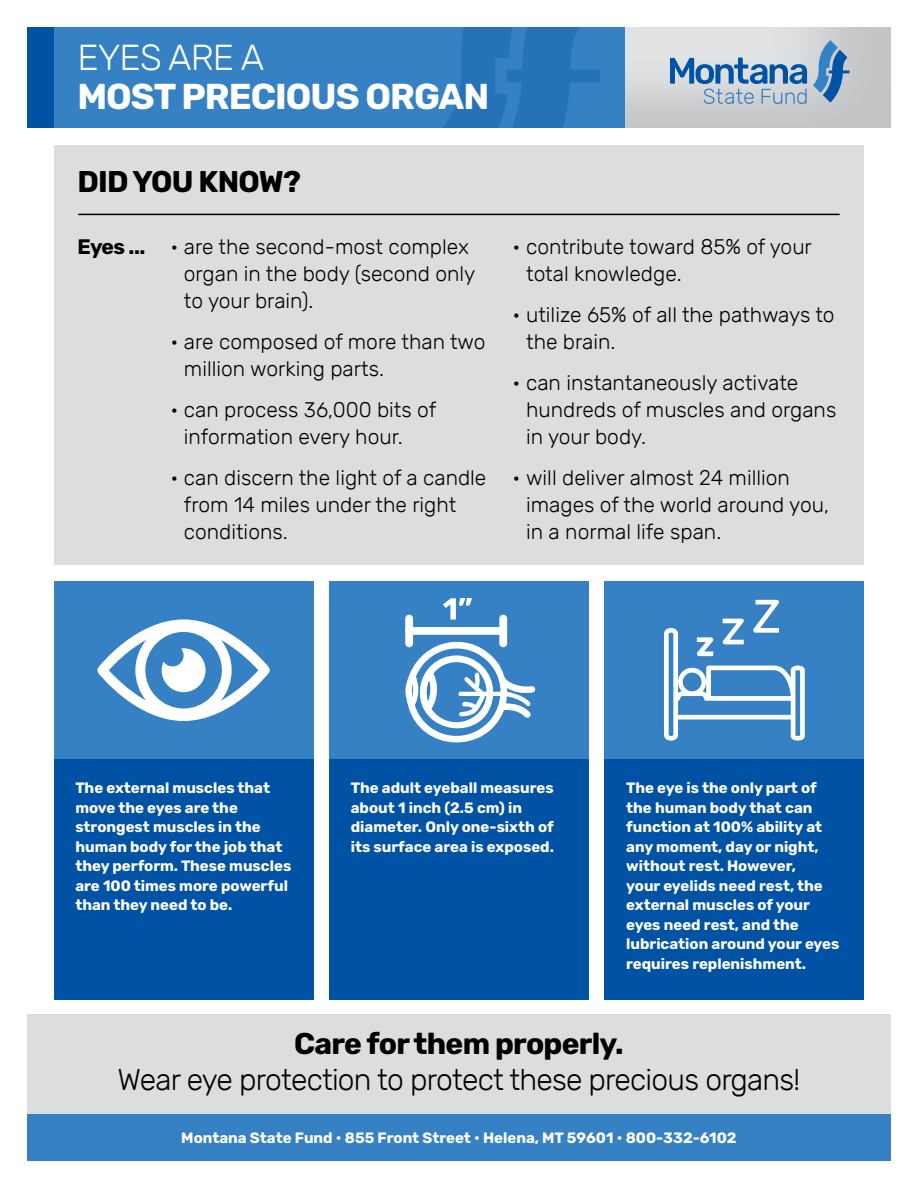
<style>
.page{position:relative;width:918px;height:1188px;background:#fff}
.page>*{position:absolute;margin:0;border:0;box-sizing:border-box;transform-origin:0 0}
.t1{font:700 36px "Rubik";letter-spacing:-.025em;color:#fff}
.t2{font:300 36px "Rubik";letter-spacing:-.025em;color:#fff}
.t3{font:300 30px "Rubik";letter-spacing:-.025em;color:#000}
.t4{font:700 30px "Rubik";letter-spacing:-.025em;color:#000}
.t5{font:300 21px/27px "Rubik";color:#000}
.t6{font:700 21px "Rubik";color:#000}
.t7{font:700 15px/19.5px "Rubik";color:#fff}
</style>
<div class="page">
<div style="left:54px;top:146px;width:810px;height:419px;background:#dcddde"></div>
<div style="left:27px;top:1014px;width:864px;height:101px;background:#dcddde"></div>
<div style="left:54px;top:759px;width:259px;height:240px;background:#0052a4"></div>
<div style="left:54px;top:582px;width:259px;height:177px;background:#3581c3"></div>
<div style="left:329px;top:759px;width:260px;height:240px;background:#0052a4"></div>
<div style="left:329px;top:582px;width:260px;height:177px;background:#3581c3"></div>
<div style="left:605px;top:759px;width:259px;height:240px;background:#0052a4"></div>
<div style="left:605px;top:582px;width:259px;height:177px;background:#3581c3"></div>
<div style="left:27px;top:27px;width:864px;height:100px;background:#3581c3"></div>
<svg style="left:444px;top:27px;width:156px;height:100px"></svg>
<div style="left:27px;top:27px;width:27px;height:100px;background:#0052a4"></div>
<img style="left:626px;top:27px;width:265px;height:100px">
<svg style="left:670px;top:58px;width:137px;height:46px;background:#95b0ca"></svg>
<svg style="left:813px;top:40px;width:36px;height:63px"></svg>
<div style="left:27px;top:1115px;width:864px;height:46px;background:#3581c3"></div>
<hr style="left:78px;top:214px;width:762px;height:1px;background:#000">
<svg style="left:664px;top:600px;width:141px;height:141px"></svg>
<svg style="left:97px;top:619px;width:173px;height:102px"></svg>
<svg style="left:405px;top:631px;width:130px;height:112px"></svg>
<div style="left:405px;top:627px;width:102px;height:8px;background:#fff;border-radius:4px"></div>
<div style="left:405px;top:615px;width:8px;height:32px;background:#fff;border-radius:4px"></div>
<div style="left:499px;top:615px;width:8px;height:32px;background:#fff;border-radius:4px"></div>
<svg style="left:443px;top:598px;width:29px;height:22px"></svg>
<p class="t2" style="left:77px;top:37px;width:188px">EYES ARE A</p>
<p class="t1" style="left:77px;top:75px;width:413px">MOST PRECIOUS ORGAN</p>
<p class="t4" style="left:77px;top:164px;width:225px">DID YOU KNOW?</p>
<p class="t6" style="left:77px;top:234px;width:70px">Eyes ...</p>
<p class="t5" style="left:184px;top:234px;width:293px;text-indent:-14px">• are the second-most complex organ in the body (second only to your brain).</p>
<p class="t5" style="left:184px;top:329px;width:303px;text-indent:-14px">• are composed of more than two million working parts.</p>
<p class="t5" style="left:184px;top:397px;width:254px;text-indent:-14px">• can process 36,000 bits of information every hour.</p>
<p class="t5" style="left:184px;top:464px;width:304px;text-indent:-14px">• can discern the light of a candle from 14 miles under the right conditions.</p>
<p class="t5" style="left:526px;top:234px;width:287px;text-indent:-14px">• contribute toward 85% of your total knowledge.</p>
<p class="t5" style="left:526px;top:302px;width:310px;text-indent:-14px">• utilize 65% of all the pathways to the brain.</p>
<p class="t5" style="left:526px;top:370px;width:312px;text-indent:-14px">• can instantaneously activate hundreds of muscles and organs in your body.</p>
<p class="t5" style="left:526px;top:464px;width:304px;text-indent:-14px">• will deliver almost 24 million images of the world around you, in a normal life span.</p>
<p class="t7" style="left:75px;top:779px;width:217px">The external muscles that move the eyes are the strongest muscles in the human body for the job that they perform. These muscles are 100 times more powerful than they need to be.</p>
<p class="t7" style="left:351px;top:779px;width:205px">The adult eyeball measures about 1 inch (2.5 cm) in diameter. Only one-sixth of its surface area is exposed.</p>
<p class="t7" style="left:626px;top:779px;width:215px">The eye is the only part of the human body that can function at 100% ability at any moment, day or night, without rest. However,<br>your eyelids need rest, the external muscles of your eyes need rest, and the lubrication around your eyes requires replenishment.</p>
<p class="t4" style="left:294px;top:1026px;width:331px">Care for them properly.</p>
<p class="t3" style="left:118px;top:1063px;width:684px">Wear eye protection to protect these precious organs!</p>
<p class="t7" style="left:181px;top:1129px;width:557px">Montana State Fund • 855 Front Street • Helena, MT 59601 • 800-332-6102</p>
</div>
